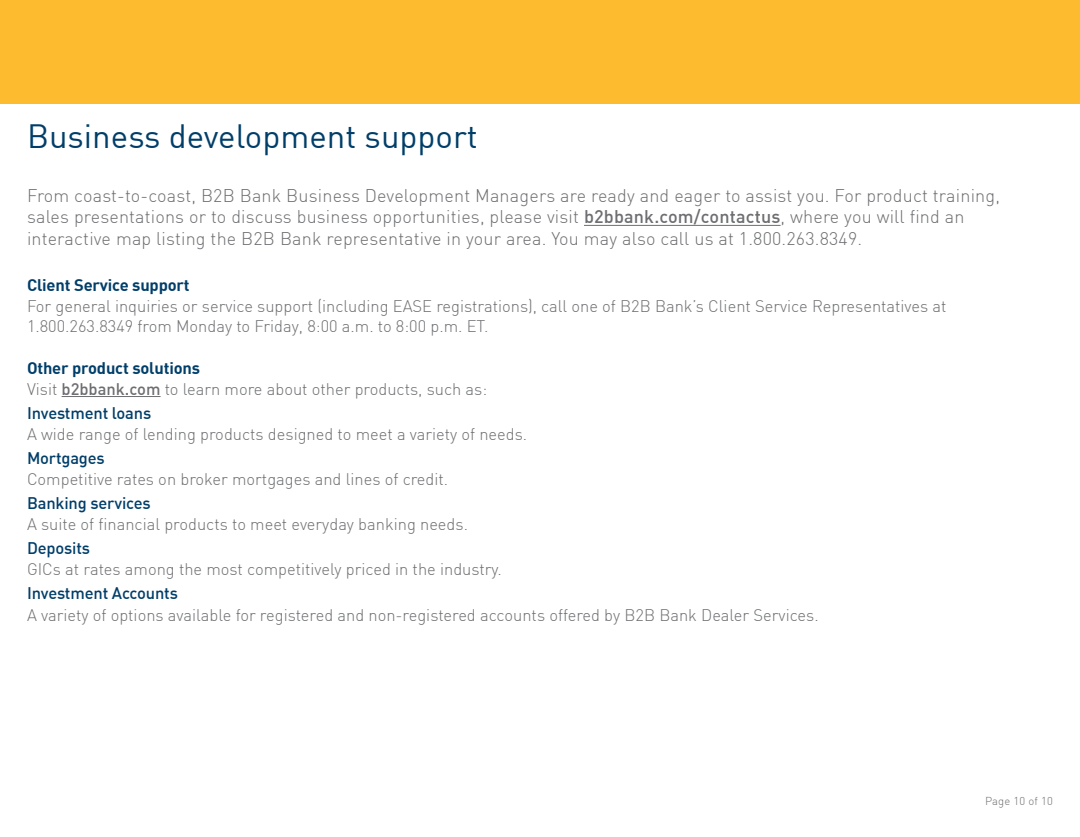
<style>
.page{position:relative;width:1080px;height:837px;background:#fff}
.page>*{position:absolute;margin:0;border:0;box-sizing:border-box;transform-origin:0 0}
.t1{font:33px "DIN";color:#003e69}
.t2{font:300 18px/21.6px "DIN";letter-spacing:.01em;color:#6d6e71}
.t3{font:300 16.5px/19.8px "DIN";color:#6d6e71}
.t4{font:500 16.5px "DIN";letter-spacing:-.01em;color:#003e69}
.t5{font:700 16.5px "DIN";letter-spacing:-.01em;color:#003e69}
.t6{font:300 11.25px "DIN";letter-spacing:.015em;color:#6d6e71}
.s1{font-weight:500}
.s2{font-weight:700;color:#003e69}
</style>
<div class="page">
<div style="left:0;top:0;width:1080px;height:104px;background:#fdbb30"></div>
<hr style="left:584px;top:225px;width:197px;height:1px;background:#6d6e71">
<hr style="left:62px;top:396px;width:99px;height:1px;background:#6d6e71">
<h1 class="t1" style="left:27px;top:115px;width:452px">Business development support</h1>
<p class="t2" style="left:27px;top:184px;width:975px">From coast-to-coast, B2B Bank Business Development Managers are ready and eager to assist you. For product training, sales presentations or to discuss business opportunities, please visit <span class="s1">b2bbank.com/contactus</span>, where you will find an interactive map listing the B2B Bank representative in your area. You may also call us at 1.800.263.8349.</p>
<p class="t5" style="left:27px;top:274px;width:164px">Client Service support</p>
<p class="t3" style="left:27px;top:296px;width:921px">For general inquiries or service support (including EASE registrations), call one of B2B Bank’s Client Service Representatives at<br>1.800.263.8349 from Monday to Friday, 8:00 a.m. to 8:00 p.m. ET.</p>
<p class="t3" style="left:27px;top:357px;width:462px;line-height:21.1px"><span class="s2">Other product solutions<br></span>Visit <span class="s1">b2bbank.com</span> to learn more about other products, such as:</p>
<p class="t4" style="left:27px;top:402px;width:126px">Investment loans</p>
<p class="t3" style="left:27px;top:424px;width:502px">A wide range of lending products designed to meet a variety of needs.</p>
<p class="t4" style="left:27px;top:447px;width:79px">Mortgages</p>
<p class="t3" style="left:27px;top:469px;width:423px">Competitive rates on broker mortgages and lines of credit.</p>
<p class="t4" style="left:27px;top:493px;width:125px">Banking services</p>
<p class="t3" style="left:27px;top:514px;width:443px">A suite of financial products to meet everyday banking needs.</p>
<p class="t4" style="left:27px;top:538px;width:65px">Deposits</p>
<p class="t3" style="left:27px;top:559px;width:476px">GICs at rates among the most competitively priced in the industry.</p>
<p class="t4" style="left:27px;top:583px;width:153px">Investment Accounts</p>
<p class="t3" style="left:27px;top:605px;width:793px">A variety of options available for registered and non-registered accounts offered by B2B Bank Dealer Services.</p>
<p class="t6" style="left:985px;top:794px;width:69px">Page 10 of 10</p>
</div>
